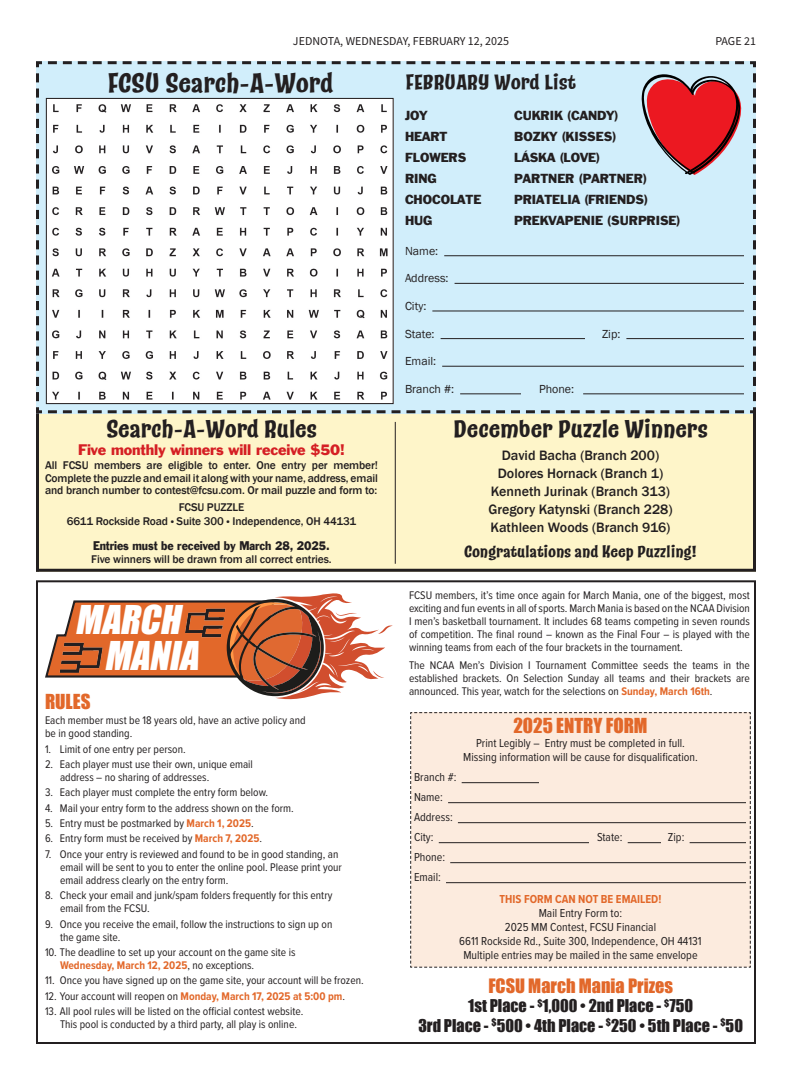
<style>
.page{position:relative;width:792px;height:1080px;background:#fff}
.page>*{position:absolute;margin:0;border:0;box-sizing:border-box;transform-origin:0 0}
.t1{font:italic 36.4px "Impact";color:#fff}
.SUBMITTED_LINE{font:700 26.4px "Catseye";letter-spacing:-.01em;color:#231f20}
.Article_Body_Copy_Proxima{font:700 24px "Catseye";letter-spacing:-.01em;color:#231f20}
.SUBMITTED_LINE-2{font:700 24px "Catseye";letter-spacing:-.01em;color:#231f20}
.SUBMITTED_LINE-3{font:700 20.4px "Catseye";letter-spacing:-.01em;color:#231f20}
.t2{font:19px "Impact";color:#e2682a}
.t3{font:18.2px "Impact";color:#e2682a}
.t4{font:16.2px "Impact";color:#231f20}
.Article_Body_Copy_Proxima-2{font:700 16px "Catseye";letter-spacing:-.01em;color:#231f20}
.Article_Body_Copy_Proxima-3{font:500 14px "Franklin Gothic";color:#231f20}
.Article_Body_Copy_Proxima-4{font:14px "Franklin Gothic";letter-spacing:-.01em;color:#d51f24}
.t5{font:12px/14px "Proxima Nova Cond";color:#231f20;text-align:center}
.Article_Body_Copy_Proxima-5{font:12px "Franklin Gothic";color:#231f20}
.SUBMITTED_LINE-4{font:12px "Franklin Gothic";color:#231f20}
.t6{font:12px "Source Sans Variable";color:#231f20}
.t7{font:700 12px "Proxima Nova Cond";color:#e2682a}
.t8{font:11.5px/13px "Proxima Nova Cond";color:#231f20}
.Article_Body_Copy_Proxima-6{font:500 11.5px/12.5px "Franklin Gothic";letter-spacing:-.01em;color:#231f20;text-align:justify}
.s1{font-weight:400}
.s2{font-weight:700;color:#e2682a}
</style>
<div class="page">
<div style="left:36px;top:413px;width:720px;height:159px;background:#fef5c9"></div>
<svg style="left:36px;top:61px;width:720px;height:353px"></svg>
<hr style="left:395px;top:422px;width:1px;height:142px;background:#231f20">
<hr style="left:36px;top:569px;width:720px;height:3px;background:#231f20">
<hr style="left:36px;top:413px;width:3px;height:159px;background:#231f20">
<hr style="left:753px;top:412px;width:3px;height:158px;background:#231f20">
<img style="left:48px;top:100px;width:344px;height:302px">
<div style="left:46px;top:98px;width:348px;height:306px;border:1px solid #231f20"></div>
<svg style="left:641px;top:74px;width:101px;height:101px"></svg>
<div style="left:410px;top:712px;width:341px;height:256px;background:#fcebde"></div>
<svg style="left:45px;top:593px;width:348px;height:107px"></svg>
<img style="left:59px;top:642px;width:49px;height:33px">
<img style="left:179px;top:605px;width:48px;height:35px">
<div style="left:36px;top:580px;width:720px;height:464px;border:2px solid #231f20"></div>
<hr style="left:462px;top:782px;width:77px;height:1px;background:#231f20">
<hr style="left:448px;top:802px;width:298px;height:1px;background:#231f20">
<hr style="left:458px;top:822px;width:288px;height:1px;background:#231f20">
<hr style="left:439px;top:842px;width:150px;height:1px;background:#231f20">
<hr style="left:628px;top:842px;width:33px;height:1px;background:#231f20">
<hr style="left:690px;top:842px;width:56px;height:1px;background:#231f20">
<hr style="left:450px;top:862px;width:296px;height:1px;background:#231f20">
<hr style="left:446px;top:882px;width:300px;height:1px;background:#231f20">
<p class="t6" style="left:293px;top:34px;width:218px">JEDNOTA, WEDNESDAY, FEBRUARY 12, 2025</p>
<p class="t6" style="left:715px;top:34px;width:42px">PAGE 21</p>
<p class="SUBMITTED_LINE" style="left:107px;top:66px;width:228px">FCSU Search-A-Word</p>
<p class="SUBMITTED_LINE-2" style="left:106px;top:414px;width:212px">Search-A-Word Rules</p>
<p class="Article_Body_Copy_Proxima-4" style="left:78px;top:440px;width:268px">Five monthly winners will receive $50!</p>
<p class="Article_Body_Copy_Proxima-6" style="left:45px;top:460px;width:334px">All FCSU members are eligible to enter. One entry per member!<br>Complete the puzzle and email it along with your name, address, email and branch number to contest@fcsu.com. Or mail puzzle and form to:</p>
<p class="Article_Body_Copy_Proxima-6" style="left:179px;top:502px;width:67px">FCSU PUZZLE</p>
<p class="Article_Body_Copy_Proxima-6" style="left:67px;top:516px;width:291px">6611 Rockside Road • Suite 300 • Independence, OH 44131</p>
<p class="Article_Body_Copy_Proxima-6" style="left:91px;top:541px;width:242px"><span class="s1">Entries must be received by March 28, 2025.<br></span>Five winners will be drawn from all correct entries.</p>
<p class="t1" style="left:75px;top:592px;width:116px">MARCH</p>
<p class="t1" style="left:104px;top:627px;width:105px">MANIA</p>
<p class="t2" style="left:45px;top:687px;width:47px">RULES</p>
<p class="t8" style="left:45px;top:714px;width:262px">Each member must be 18 years old, have an active policy and be in good standing.</p>
<p class="t8" style="left:45px;top:742px;width:142px">1. Limit of one entry per person.</p>
<p class="t8" style="left:60px;top:757px;width:194px;text-indent:-15px">2. Each player must use their own, unique email address – no sharing of addresses.</p>
<p class="t8" style="left:45px;top:786px;width:225px">3. Each player must complete the entry form below.</p>
<p class="t8" style="left:45px;top:801px;width:250px">4. Mail your entry form to the address shown on the form.</p>
<p class="t8" style="left:45px;top:816px;width:210px">5. Entry must be postmarked by <span class="s2">March 1, 2025</span>.</p>
<p class="t8" style="left:45px;top:832px;width:219px">6. Entry form must be received by <span class="s2">March 7, 2025</span>.</p>
<p class="t8" style="left:60px;top:847px;width:284px;text-indent:-15px">7. Once your entry is reviewed and found to be in good standing, an email will be sent to you to enter the online pool. Please print your email address clearly on the entry form.</p>
<p class="t8" style="left:60px;top:888px;width:274px;text-indent:-15px">8. Check your email and junk/spam folders frequently for this entry email from the FCSU.</p>
<p class="t8" style="left:60px;top:917px;width:274px;text-indent:-15px">9. Once you receive the email, follow the instructions to sign up on the game site.</p>
<p class="t8" style="left:60px;top:945px;width:237px;text-indent:-15px">10. The deadline to set up your account on the game site is<br><span class="s2">Wednesday, March 12, 2025</span>, no exceptions.</p>
<p class="t8" style="left:45px;top:973px;width:320px">11. Once you have signed up on the game site, your account will be frozen.</p>
<p class="t8" style="left:45px;top:989px;width:302px">12. Your account will reopen on <span class="s2">Monday, March 17, 2025 at 5:00 pm</span>.</p>
<p class="t8" style="left:60px;top:1004px;width:245px;text-indent:-15px">13. All pool rules will be listed on the official contest website.<br>This pool is conducted by a third party, all play is online.</p>
<p class="SUBMITTED_LINE-3" style="left:405px;top:69px;width:172px">FEBRUARY Word List</p>
<p class="Article_Body_Copy_Proxima-5" style="left:405px;top:107px;width:24px">JOY</p>
<p class="Article_Body_Copy_Proxima-5" style="left:405px;top:128px;width:44px">HEART</p>
<p class="Article_Body_Copy_Proxima-5" style="left:405px;top:149px;width:63px">FLOWERS</p>
<p class="Article_Body_Copy_Proxima-5" style="left:405px;top:170px;width:33px">RING</p>
<p class="Article_Body_Copy_Proxima-5" style="left:405px;top:191px;width:78px">CHOCOLATE</p>
<p class="Article_Body_Copy_Proxima-5" style="left:405px;top:212px;width:29px">HUG</p>
<p class="Article_Body_Copy_Proxima-5" style="left:514px;top:107px;width:106px">CUKRIK (CANDY)</p>
<p class="Article_Body_Copy_Proxima-5" style="left:514px;top:128px;width:104px">BOZKY (KISSES)</p>
<p class="Article_Body_Copy_Proxima-5" style="left:514px;top:149px;width:87px">LÁSKA (LOVE)</p>
<p class="Article_Body_Copy_Proxima-5" style="left:514px;top:170px;width:134px">PARTNER (PARTNER)</p>
<p class="Article_Body_Copy_Proxima-5" style="left:514px;top:191px;width:135px">PRIATELIA (FRIENDS)</p>
<p class="Article_Body_Copy_Proxima-5" style="left:514px;top:212px;width:168px">PREKVAPENIE (SURPRISE)</p>
<p class="SUBMITTED_LINE-4" style="left:405px;top:243px;width:35px">Name:</p>
<p class="SUBMITTED_LINE-4" style="left:405px;top:271px;width:45px">Address:</p>
<p class="SUBMITTED_LINE-4" style="left:405px;top:299px;width:23px">City:</p>
<p class="SUBMITTED_LINE-4" style="left:405px;top:326px;width:31px">State:</p>
<p class="SUBMITTED_LINE-4" style="left:602px;top:326px;width:20px">Zip:</p>
<p class="SUBMITTED_LINE-4" style="left:405px;top:354px;width:33px">Email:</p>
<p class="SUBMITTED_LINE-4" style="left:405px;top:381px;width:51px">Branch #:</p>
<p class="SUBMITTED_LINE-4" style="left:539px;top:381px;width:37px">Phone:</p>
<p class="Article_Body_Copy_Proxima" style="left:453px;top:414px;width:256px">December Puzzle Winners</p>
<p class="Article_Body_Copy_Proxima-3" style="left:502px;top:446px;width:159px">David Bacha (Branch 200)</p>
<p class="Article_Body_Copy_Proxima-3" style="left:498px;top:464px;width:167px">Dolores Hornack (Branch 1)</p>
<p class="Article_Body_Copy_Proxima-3" style="left:491px;top:482px;width:181px">Kenneth Jurinak (Branch 313)</p>
<p class="Article_Body_Copy_Proxima-3" style="left:488px;top:500px;width:186px">Gregory Katynski (Branch 228)</p>
<p class="Article_Body_Copy_Proxima-3" style="left:491px;top:518px;width:181px">Kathleen Woods (Branch 916)</p>
<p class="Article_Body_Copy_Proxima-2" style="left:464px;top:541px;width:234px">Congratulations and Keep Puzzling!</p>
<p class="t8" style="left:409px;top:589px;width:342px;text-align:justify">FCSU members, it’s time once again for March Mania, one of the biggest, most exciting and fun events in all of sports. March Mania is based on the NCAA Division I men’s basketball tournament. It includes 68 teams competing in seven rounds of competition. The final round – known as the Final Four – is played with the winning teams from each of the four brackets in the tournament.</p>
<p class="t8" style="left:409px;top:658px;width:342px;text-align:justify">The NCAA Men’s Division I Tournament Committee seeds the teams in the established brackets. On Selection Sunday all teams and their brackets are announced. This year, watch for the selections on <span class="s2">Sunday, March 16th</span>.</p>
<p class="t2" style="left:513px;top:711px;width:136px">2025 ENTRY FORM</p>
<p class="t5" style="left:463px;top:735px;width:236px">Print Legibly – Entry must be completed in full.<br>Missing information will be cause for disqualification.</p>
<p class="t5" style="left:414px;top:769px;width:44px">Branch #:</p>
<p class="t5" style="left:414px;top:789px;width:30px">Name:</p>
<p class="t5" style="left:414px;top:809px;width:40px">Address:</p>
<p class="t5" style="left:414px;top:829px;width:21px">City:</p>
<p class="t5" style="left:597px;top:829px;width:27px">State:</p>
<p class="t5" style="left:668px;top:829px;width:18px">Zip:</p>
<p class="t5" style="left:414px;top:849px;width:33px">Phone:</p>
<p class="t5" style="left:414px;top:869px;width:28px">Email:</p>
<p class="t7" style="left:500px;top:890px;width:163px">THIS FORM CAN NOT BE EMAILED!</p>
<p class="t5" style="left:539px;top:905px;width:85px">Mail Entry Form to:</p>
<p class="t5" style="left:459px;top:919px;width:244px">2025 MM Contest, FCSU Financial<br>6611 Rockside Rd., Suite 300, Independence, OH 44131</p>
<p class="t5" style="left:463px;top:947px;width:236px">Multiple entries may be mailed in the same envelope</p>
<p class="t3" style="left:488px;top:971px;width:186px">FCSU March Mania Prizes</p>
<p class="t4" style="left:468px;top:993px;width:226px">1st Place - <sup>$</sup>1,000 • 2nd Place - <sup>$</sup>750</p>
<p class="t4" style="left:418px;top:1013px;width:326px">3rd Place - <sup>$</sup>500 • 4th Place - <sup>$</sup>250 • 5th Place - <sup>$</sup>50</p>
</div>
